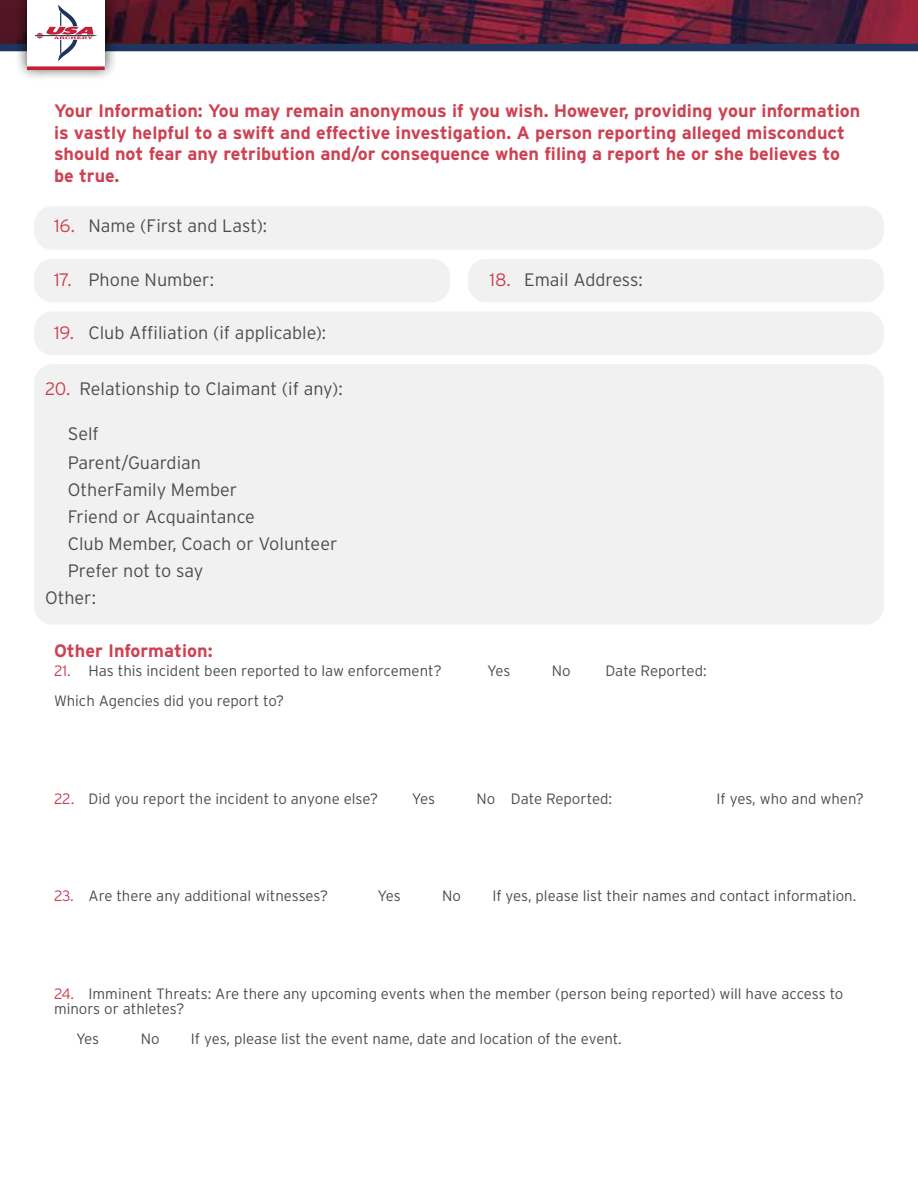
<style>
.page{position:relative;width:918px;height:1188px;background:#fff}
.page>*{position:absolute;margin:0;border:0;box-sizing:border-box;transform-origin:0 0}
.t1{font:700 18px/21.6px "Interstate";color:#cd4252}
.t2{font:300 18px "Interstate";color:#4d4d4f}
.t3{font:300 15px/15px "Interstate";color:#4d4d4f}
.s1{color:#cd4252}
</style>
<div class="page">
<div style="left:34px;top:364px;width:850px;height:261px;background:#f1f1f2;border-radius:18px"></div>
<div style="left:34px;top:259px;width:416px;height:43px;background:#f1f1f2;border-radius:18px"></div>
<div style="left:34px;top:312px;width:850px;height:43px;background:#f1f1f2;border-radius:18px"></div>
<div style="left:468px;top:259px;width:416px;height:43px;background:#f1f1f2;border-radius:18px"></div>
<div style="left:34px;top:206px;width:850px;height:44px;background:#f1f1f2;border-radius:18px"></div>
<img style="left:0;top:0;width:918px;height:44px">
<div style="left:0;top:44px;width:918px;height:7px;background:#1e355e"></div>
<div style="left:15px;top:0;width:103px;height:81px;background:#000;opacity:.75"></div>
<div style="left:27px;top:0;width:78px;height:68px;background:#fff"></div>
<svg style="left:36px;top:5px;width:60px;height:56px"></svg>
<svg style="left:27px;top:66px;width:78px;height:4px"></svg>
<p class="t1" style="left:54px;top:100px;width:808px">Your Information: You may remain anonymous if you wish. However, providing your information is vastly helpful to a swift and effective investigation. A person reporting alleged misconduct should not fear any retribution and/or consequence when filing a report he or she believes to be true.</p>
<p class="t2" style="left:54px;top:216px;width:215px"><span class="s1">16.</span> Name (First and Last):</p>
<p class="t2" style="left:54px;top:270px;width:162px"><span class="s1">17.</span> Phone Number:</p>
<p class="t2" style="left:490px;top:270px;width:155px"><span class="s1">18.</span> Email Address:</p>
<p class="t2" style="left:54px;top:323px;width:274px"><span class="s1">19.</span> Club Affiliation (if applicable):</p>
<p class="t2" style="left:45px;top:379px;width:299px"><span class="s1">20.</span> Relationship to Claimant (if any):</p>
<p class="t2" style="left:68px;top:424px;width:33px">Self</p>
<p class="t2" style="left:68px;top:452px;width:135px">Parent/Guardian</p>
<p class="t2" style="left:68px;top:479px;width:171px">OtherFamily Member</p>
<p class="t2" style="left:68px;top:506px;width:189px">Friend or Acquaintance</p>
<p class="t2" style="left:68px;top:533px;width:271px">Club Member, Coach or Volunteer</p>
<p class="t2" style="left:68px;top:560px;width:137px">Prefer not to say</p>
<p class="t2" style="left:45px;top:587px;width:53px">Other:</p>
<p class="t1" style="left:54px;top:640px;width:160px">Other Information:</p>
<p class="t3" style="left:54px;top:664px;width:389px"><span class="s1">21.</span> Has this incident been reported to law enforcement?</p>
<p class="t3" style="left:487px;top:664px;width:25px">Yes</p>
<p class="t3" style="left:552px;top:664px;width:20px">No</p>
<p class="t3" style="left:605px;top:664px;width:103px">Date Reported:</p>
<p class="t3" style="left:54px;top:694px;width:232px">Which Agencies did you report to?</p>
<p class="t3" style="left:54px;top:791px;width:326px"><span class="s1">22.</span> Did you report the incident to anyone else?</p>
<p class="t3" style="left:412px;top:791px;width:25px">Yes</p>
<p class="t3" style="left:476px;top:791px;width:137px">No Date Reported:</p>
<p class="t3" style="left:717px;top:791px;width:149px">If yes, who and when?</p>
<p class="t3" style="left:54px;top:889px;width:276px"><span class="s1">23.</span> Are there any additional witnesses?</p>
<p class="t3" style="left:378px;top:889px;width:25px">Yes</p>
<p class="t3" style="left:442px;top:889px;width:20px">No</p>
<p class="t3" style="left:492px;top:889px;width:366px">If yes, please list their names and contact information.</p>
<p class="t3" style="left:54px;top:986px;width:791px"><span class="s1">24.</span> Imminent Threats: Are there any upcoming events when the member (person being reported) will have access to minors or athletes?</p>
<p class="t3" style="left:76px;top:1031px;width:25px">Yes</p>
<p class="t3" style="left:141px;top:1031px;width:20px">No</p>
<p class="t3" style="left:191px;top:1031px;width:433px">If yes, please list the event name, date and location of the event.</p>
</div>
